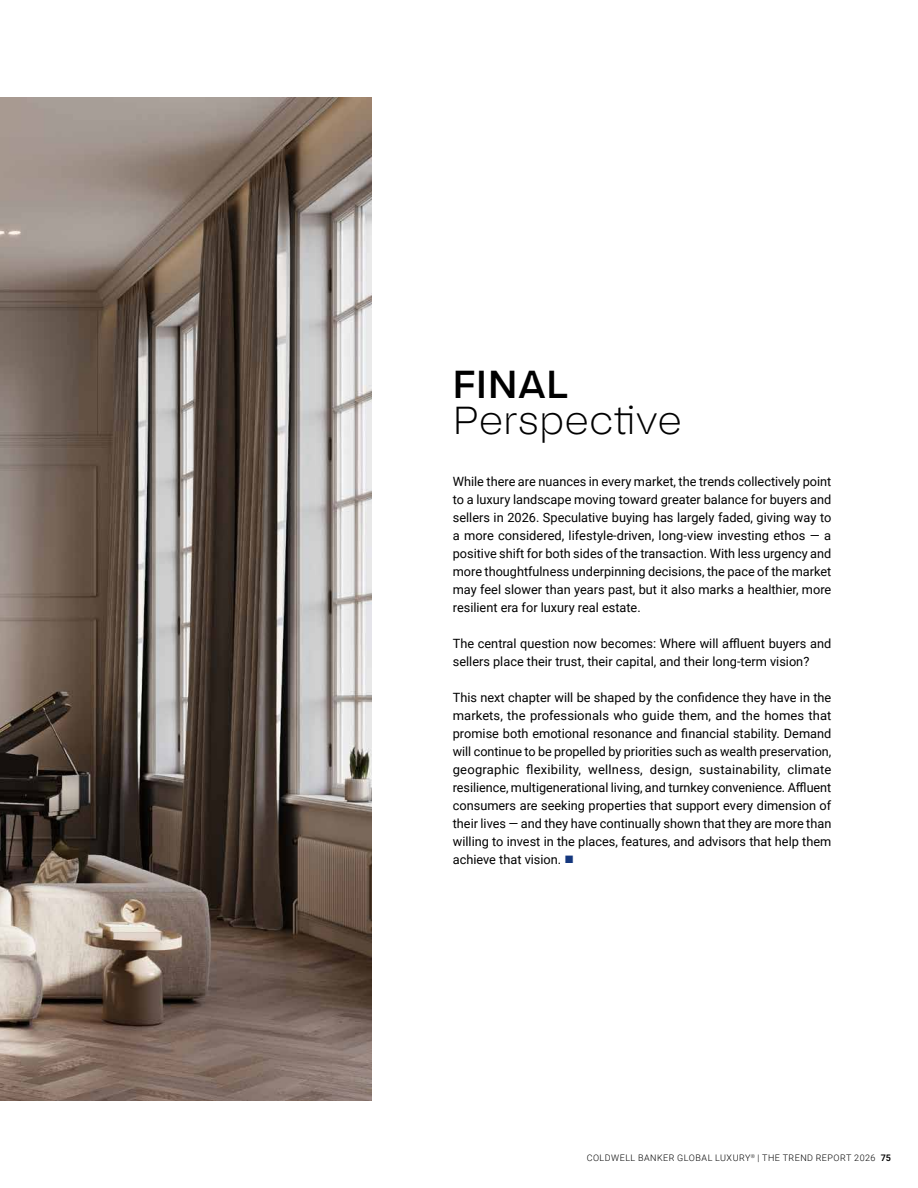
<style>
.page{position:relative;width:918px;height:1188px;background:#fff}
.page>*{position:absolute;margin:0;border:0;box-sizing:border-box;transform-origin:0 0}
.t1{font:39px "Bauziet Norm Light";letter-spacing:.01em;color:#000}
.t2{font:39px "Bauziet Norm Medium";letter-spacing:.015em;color:#000}
.t3{font:12.75px/18px "Roboto";color:#000;text-align:justify}
.t4{font:300 9px "Roboto";letter-spacing:.055em;color:#000}
.s1{color:#14377d}
.s2{font-weight:600}
</style>
<div class="page">
<img style="left:0;top:97px;width:371px;height:1004px">
<h1 class="t2" style="left:453px;top:359px;width:117px">FINAL</h1>
<h1 class="t1" style="left:453px;top:396px;width:230px">Perspective</h1>
<p class="t3" style="left:453px;top:472px;width:380px">While there are nuances in every market, the trends collectively point to a luxury landscape moving toward greater balance for buyers and sellers in 2026. Speculative buying has largely faded, giving way to a more considered, lifestyle-driven, long-view investing ethos — a positive shift for both sides of the transaction. With less urgency and more thoughtfulness underpinning decisions, the pace of the market may feel slower than years past, but it also marks a healthier, more resilient era for luxury real estate.</p>
<p class="t3" style="left:453px;top:634px;width:380px">The central question now becomes: Where will affluent buyers and sellers place their trust, their capital, and their long-term vision?</p>
<p class="t3" style="left:453px;top:688px;width:380px">This next chapter will be shaped by the confidence they have in the markets, the professionals who guide them, and the homes that promise both emotional resonance and financial stability. Demand will continue to be propelled by priorities such as wealth preservation, geographic flexibility, wellness, design, sustainability, climate resilience, multigenerational living, and turnkey convenience. Affluent consumers are seeking properties that support every dimension of their lives — and they have continually shown that they are more than willing to invest in the places, features, and advisors that help them achieve that vision. <span class="s1">■</span></p>
<p class="t4" style="left:587px;top:1151px;width:306px">COLDWELL BANKER GLOBAL LUXURY<sup>®</sup> | THE TREND REPORT 2026 <span class="s2">75</span></p>
</div>
